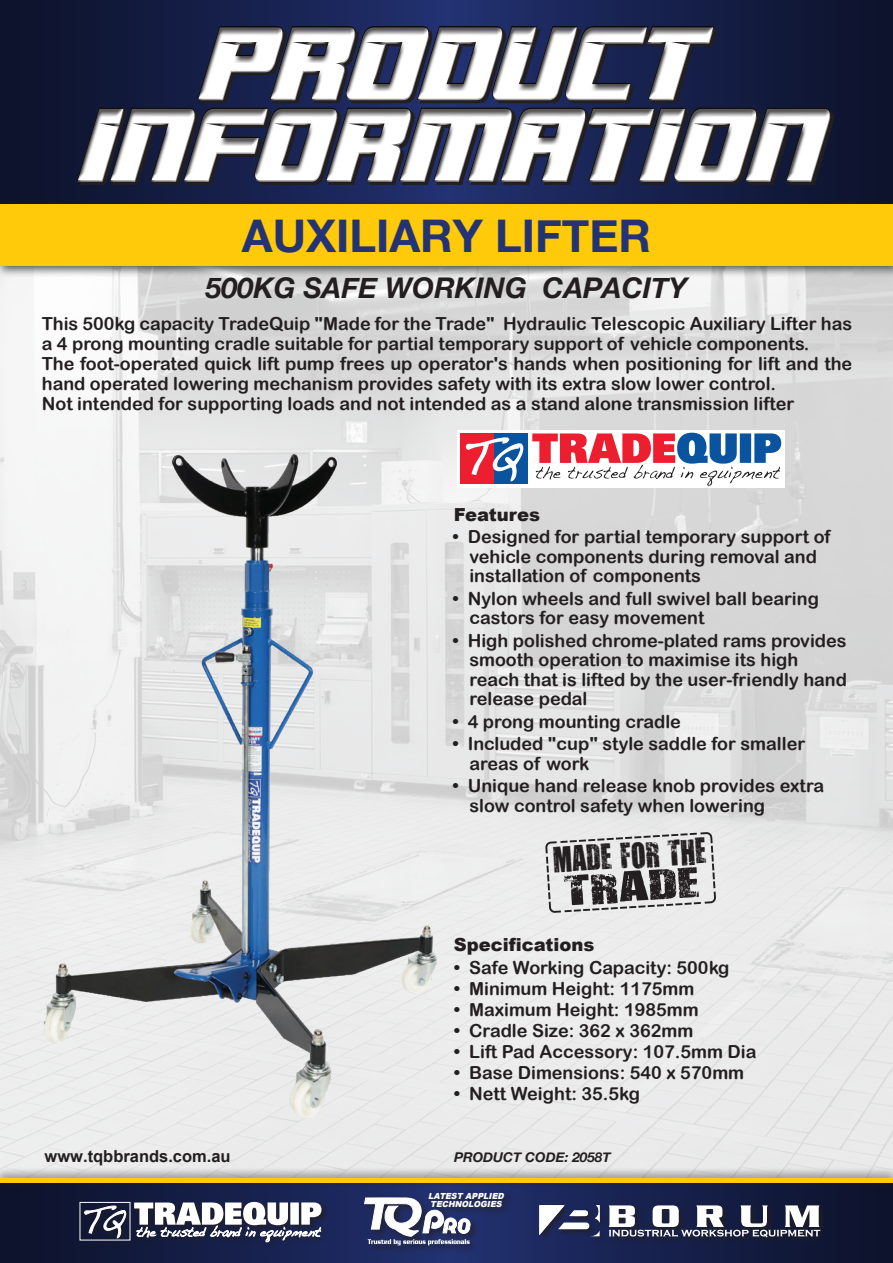
<style>
.page{position:relative;width:893px;height:1263px;background:#fff}
.page>*{position:absolute;margin:0;border:0;box-sizing:border-box;transform-origin:0 0}
.t1{font:126.45px "BESTINCLASS";letter-spacing:.02em;color:#fff;scale:.76 1}
.t2{font:700 45px "Helvetica Neue";color:#243374}
.t3{font:34.8px "You Are Loved";color:#231f20;scale:1.75 1}
.t4{font:29.85px "You Are Loved";color:#231f20}
.t5{font:italic 700 28.5px "Helvetica Neue";color:#231f20}
.t6{font:18px/19.5px "Arial Rounded MT Bold";color:#231f20}
.t7{font:900 18px "Arial";color:#231f20}
.t8{font:700 16.5px "Arial";color:#231f20}
.t9{font:italic 700 13.5px "Helvetica Neue";color:#231f20}
.t10{font:italic 900 8.4px/7.9px "Arial";color:#fff;scale:.96 1}
</style>
<div class="page">
<img style="left:0;top:277px;width:893px;height:890px">
<svg style="left:0;top:0;width:893px;height:199px;background:#121a3d"></svg>
<svg style="left:0;top:1189px;width:893px;height:74px;background:#151e46"></svg>
<div style="left:0;top:199px;width:893px;height:78px;background:#231f20;opacity:.75"></div>
<div style="left:0;top:204px;width:893px;height:62px;background:#feca0a"></div>
<div style="left:73px;top:21px;width:763px;height:170px;background:#fff;opacity:.75"></div>
<div style="left:72px;top:17px;width:762px;height:170px;background:#231f20;opacity:.75"></div>
<div style="left:78px;top:1201px;width:251px;height:48px;background:#231f20;opacity:.75"></div>
<div style="left:79px;top:1202px;width:51px;height:38px;border:1px solid #fff"></div>
<svg style="left:84px;top:1205px;width:42px;height:34px"></svg>
<svg style="left:134px;top:1202px;width:187px;height:40px"></svg>
<div style="left:538px;top:1204px;width:289px;height:40px;background:#231f20;opacity:.75"></div>
<svg style="left:609px;top:1205px;width:211px;height:33px"></svg>
<svg style="left:539px;top:1205px;width:61px;height:31px"></svg>
<div style="left:0;top:1167px;width:893px;height:22px;background:#231f20;opacity:.75"></div>
<hr style="left:0;top:1179px;width:893px;height:4px;background:#feca0a">
<div style="left:427px;top:1190px;width:87px;height:26px;background:#231f20;opacity:.75"></div>
<div style="left:363px;top:1195px;width:117px;height:60px;background:#231f20;opacity:.75"></div>
<svg style="left:364px;top:1197px;width:107px;height:48px"></svg>
<div style="left:457px;top:430px;width:328px;height:57px;background:#fff"></div>
<div style="left:494px;top:433px;width:33px;height:50px;background:#0a549f"></div>
<div style="left:460px;top:433px;width:34px;height:50px;background:#ec1e2f"></div>
<svg style="left:465px;top:437px;width:59px;height:45px"></svg>
<svg style="left:532px;top:433px;width:249px;height:53px"></svg>
<svg style="left:545px;top:832px;width:171px;height:81px;background:#e1e1e2"></svg>
<img style="left:40px;top:445px;width:403px;height:680px">
<h1 class="t1" style="left:198px;top:-9px;width:657px">PRODUCT</h1>
<h1 class="t1" style="left:78px;top:72px;width:974px">INFORMATION</h1>
<h2 class="t2" style="left:242px;top:200px;width:411px">AUXILIARY LIFTER</h2>
<h3 class="t5" style="left:206px;top:270px;width:483px">500KG SAFE WORKING CAPACITY</h3>
<p class="t6" style="left:42px;top:313px;width:812px;line-height:20.1px">This 500kg capacity TradeQuip "Made for the Trade" Hydraulic Telescopic Auxiliary Lifter has a 4 prong mounting cradle suitable for partial temporary support of vehicle components.<br>The foot-operated quick lift pump frees up operator's hands when positioning for lift and the hand operated lowering mechanism provides safety with its extra slow lower control.<br>Not intended for supporting loads and not intended as a stand alone transmission lifter</p>
<p class="t7" style="left:454px;top:501px;width:88px">Features</p>
<p class="t6" style="left:469px;top:527px;width:363px;text-indent:-17px">• Designed for partial temporary support of vehicle components during removal and installation of components</p>
<p class="t6" style="left:469px;top:588px;width:351px;text-indent:-17px">• Nylon wheels and full swivel ball bearing castors for easy movement</p>
<p class="t6" style="left:469px;top:630px;width:379px;text-indent:-17px">• High polished chrome-plated rams provides smooth operation to maximise its high reach that is lifted by the user-friendly hand release pedal</p>
<p class="t6" style="left:452px;top:711px;width:230px">• 4 prong mounting cradle</p>
<p class="t6" style="left:469px;top:734px;width:337px;text-indent:-17px">• Included "cup" style saddle for smaller areas of work</p>
<p class="t6" style="left:469px;top:776px;width:356px;text-indent:-17px">• Unique hand release knob provides extra slow control safety when lowering</p>
<h3 class="t4" style="left:551px;top:840px;width:155px;rotate:-4deg">MADE FOR THE</h3>
<h3 class="t3" style="left:562px;top:868px;width:79px;rotate:-4deg">TRADE</h3>
<p class="t7" style="left:454px;top:931px;width:142px">Specifications</p>
<p class="t8" style="left:45px;top:1145px;width:188px">www.tqbbrands.com.au</p>
<p class="t6" style="left:454px;top:958px;width:277px">• Safe Working Capacity: 500kg</p>
<p class="t6" style="left:454px;top:979px;width:242px">• Minimum Height: 1175mm</p>
<p class="t6" style="left:454px;top:1000px;width:246px">• Maximum Height: 1985mm</p>
<p class="t6" style="left:454px;top:1021px;width:241px">• Cradle Size: 362 x 362mm</p>
<p class="t6" style="left:454px;top:1042px;width:304px">• Lift Pad Accessory: 107.5mm Dia</p>
<p class="t6" style="left:454px;top:1063px;width:292px">• Base Dimensions: 540 x 570mm</p>
<p class="t6" style="left:454px;top:1084px;width:188px">• Nett Weight: 35.5kg</p>
<p class="t9" style="left:454px;top:1148px;width:158px">PRODUCT CODE: 2058T</p>
<p class="t10" style="left:428px;top:1191px;width:83px">LATEST APPLIED<br>TECHNOLOGIES</p>
</div>
